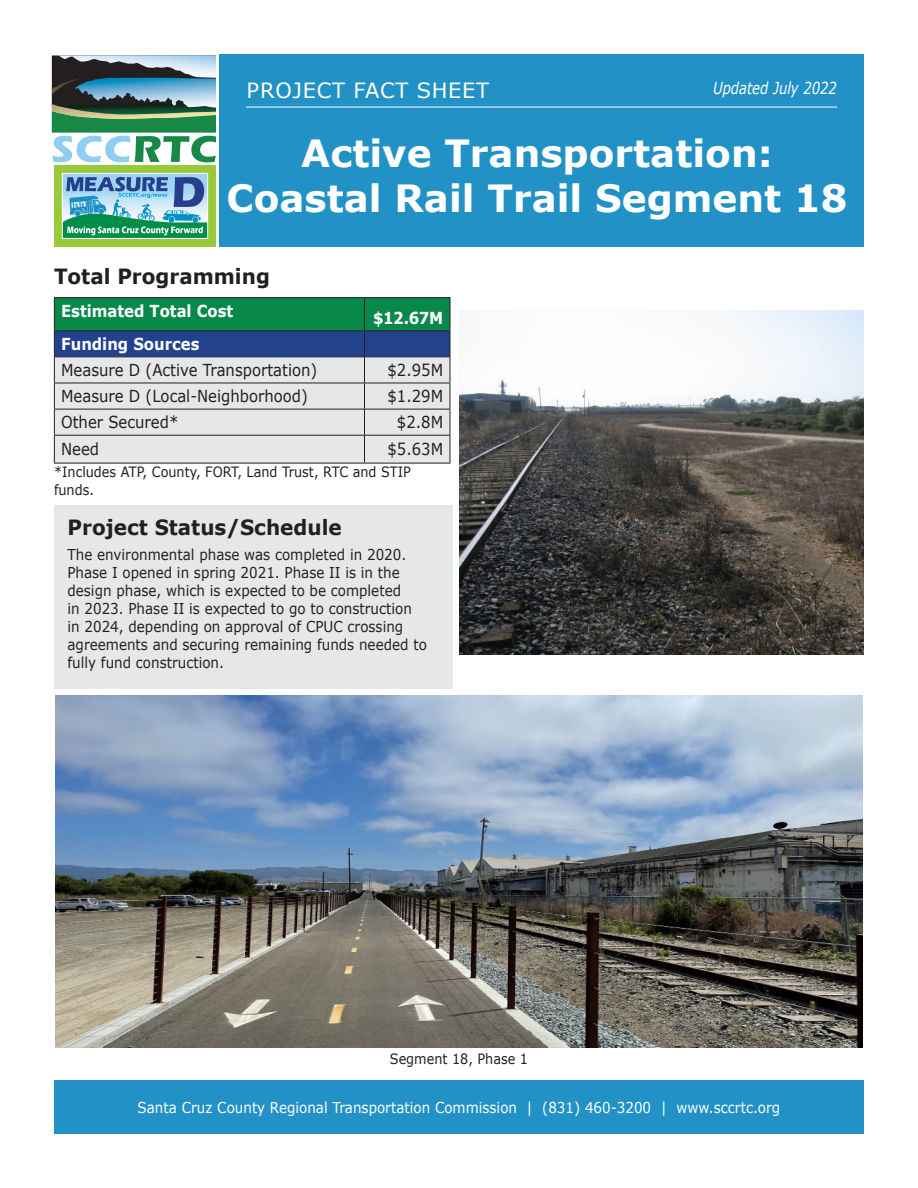
<style>
.page{position:relative;width:918px;height:1188px;background:#fff}
.page>*{position:absolute;margin:0;border:0;box-sizing:border-box;transform-origin:0 0}
.t1{font:700 37.5px/45px "Verdana";color:#fff;text-align:center}
.Copy_Heading{font:700 21px "Verdana";color:#231f20;scale:.95 1}
.t2{font:21px "Verdana";letter-spacing:.035em;color:#fff}
.Table_Text{font:16.5px "Verdana";color:#231f20;scale:.9 1}
.Table_Text-2{font:700 16.5px "Verdana";color:#fff;scale:.9 1}
.Table_Text_Right_Ali{font:16.5px "Verdana";color:#231f20;scale:.9 1}
.t3{font:italic 16.5px "Verdana";color:#fff;scale:.8 1}
.Table_Text_Right_Ali-2{font:700 16.5px "Verdana";color:#fff;scale:.9 1}
.Copy_Text{font:15px/18px "Verdana";color:#231f20;scale:.9 1}
.t4{font:15px "Verdana";color:#fff;scale:.9 1}
.Copy_Text-2{font:14.25px/17.1px "Verdana";color:#231f20;scale:.9 1}
</style>
<div class="page">
<div style="left:54px;top:165px;width:162px;height:82px;background:#99ca3b"></div>
<div style="left:62px;top:173px;width:146px;height:66px;background:#9ed3f1"></div>
<div style="left:62px;top:173px;width:146px;height:66px;border:1px solid #fff"></div>
<svg style="left:62px;top:177px;width:146px;height:62px;background:#66aab3"></svg>
<svg style="left:52px;top:55px;width:164px;height:107px;background:#6d978f"></svg>
<div style="left:219px;top:55px;width:645px;height:192px;background:#2292c6"></div>
<hr style="left:246px;top:107px;width:591px;height:1px;background:#fff">
<div style="left:54px;top:1080px;width:810px;height:54px;background:#2292c6"></div>
<img style="left:55px;top:696px;width:808px;height:352px">
<img style="left:459px;top:310px;width:405px;height:344px">
<hr style="left:54px;top:297px;width:310px;height:1px;background:#231f20">
<hr style="left:364px;top:297px;width:86px;height:1px;background:#231f20">
<svg style="left:54px;top:298px;width:397px;height:165px;background:#96b3b4"></svg>
<hr style="left:54px;top:463px;width:310px;height:1px;background:#231f20">
<hr style="left:364px;top:463px;width:86px;height:1px;background:#231f20">
<div style="left:54px;top:505px;width:399px;height:183px;background:#e6e7e9"></div>
<h2 class="t2" style="left:247px;top:76px;width:244px">PROJECT FACT SHEET</h2>
<p class="t3" style="left:713px;top:77px;width:156px">Updated July 2022</p>
<h1 class="t1" style="left:227px;top:130px;width:622px">Active Transportation:<br>Coastal Rail Trail Segment 18</h1>
<p class="Copy_Heading" style="left:54px;top:262px;width:229px">Total Programming</p>
<p class="Table_Text-2" style="left:61px;top:299px;width:193px">Estimated Total Cost</p>
<p class="Table_Text_Right_Ali-2" style="left:373px;top:306px;width:79px">$12.67M</p>
<p class="Table_Text-2" style="left:61px;top:332px;width:155px">Funding Sources</p>
<p class="Table_Text" style="left:61px;top:359px;width:286px">Measure D (Active Transportation)</p>
<p class="Table_Text_Right_Ali" style="left:388px;top:359px;width:63px">$2.95M</p>
<p class="Table_Text" style="left:61px;top:385px;width:276px">Measure D (Local-Neighborhood)</p>
<p class="Table_Text_Right_Ali" style="left:388px;top:385px;width:63px">$1.29M</p>
<p class="Table_Text" style="left:61px;top:411px;width:132px">Other Secured*</p>
<p class="Table_Text_Right_Ali" style="left:397px;top:411px;width:53px">$2.8M</p>
<p class="Table_Text" style="left:61px;top:437px;width:44px">Need</p>
<p class="Table_Text_Right_Ali" style="left:388px;top:437px;width:63px">$5.63M</p>
<p class="Copy_Text-2" style="left:54px;top:464px;width:398px">*Includes ATP, County, FORT, Land Trust, RTC and STIP funds.</p>
<p class="Copy_Heading" style="left:68px;top:512px;width:290px">Project Status/Schedule</p>
<p class="Copy_Text" style="left:68px;top:545px;width:401px">The environmental phase was completed in 2020.<br>Phase I opened in spring 2021. Phase II is in the design phase, which is expected to be completed<br>in 2023. Phase II is expected to go to construction in 2024, depending on approval of CPUC crossing agreements and securing remaining funds needed to fully fund construction.</p>
<p class="Copy_Text-2" style="left:390px;top:1050px;width:155px">Segment 18, Phase 1</p>
<p class="t4" style="left:138px;top:1097px;width:716px">Santa Cruz County Regional Transportation Commission | (831) 460-3200 | www.sccrtc.org</p>
</div>
